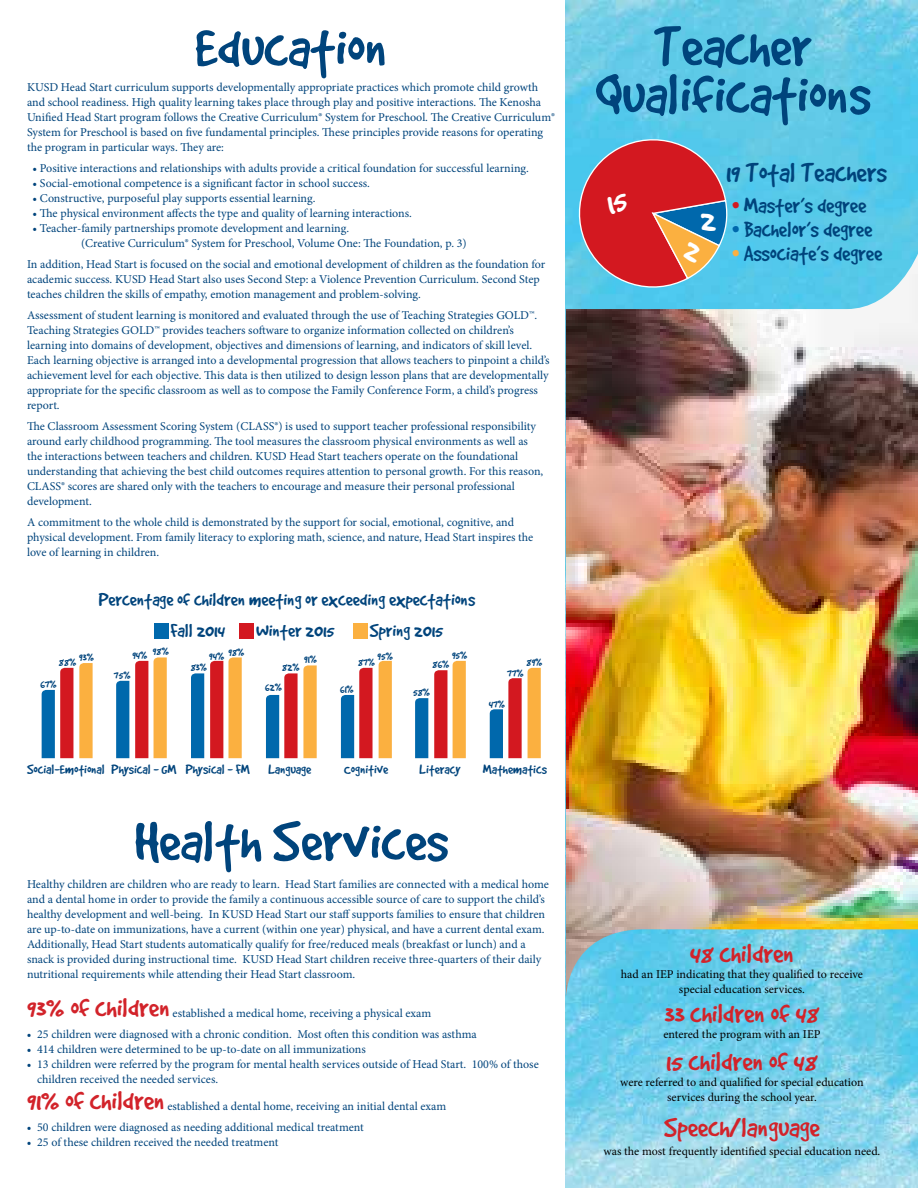
<style>
.page{position:relative;width:918px;height:1188px;background:#fff}
.page>*{position:absolute;margin:0;border:0;box-sizing:border-box;transform-origin:0 0}
.t1{font:63px/48px "Good Dog";color:#00447c;text-align:center}
.t2{font:37.05px "Good Dog";color:#fff}
.t3{font:30px "Good Dog";color:#d2232a}
.t4{font:30px "Good Dog";color:#00447c}
.t5{font:29.7px "Good Dog";color:#d2232a}
.t6{font:24px "Good Dog";color:#00447c}
.t7{font:20.55px "Good Dog";color:#00447c}
.t8{font:14.85px "Good Dog";color:#00447c}
.t9{font:13.2px "Good Dog";color:#00447c;scale:.9 1}
.t10{font:12px/15px "Minion Pro";color:#00447c}
.t11{font:12px/15px "Minion Pro";color:#000;text-align:center}
.s1{color:#d31820}
.s2{color:#0068ac}
.s3{color:#fbb040}
</style>
<div class="page">
<img style="left:566px;top:1px;width:352px;height:1186px">
<img style="left:566px;top:254px;width:352px;height:744px">
<div style="left:154px;top:624px;width:14px;height:15px;background:#0068ac"></div>
<div style="left:240px;top:624px;width:14px;height:15px;background:#d31820"></div>
<div style="left:353px;top:624px;width:14px;height:15px;background:#fbb040"></div>
<svg style="left:42px;top:668px;width:31px;height:90px"></svg>
<svg style="left:79px;top:663px;width:14px;height:95px"></svg>
<svg style="left:154px;top:657px;width:13px;height:101px"></svg>
<svg style="left:379px;top:661px;width:13px;height:97px"></svg>
<svg style="left:453px;top:661px;width:13px;height:97px"></svg>
<svg style="left:528px;top:668px;width:13px;height:90px"></svg>
<svg style="left:135px;top:661px;width:13px;height:97px"></svg>
<svg style="left:210px;top:657px;width:32px;height:101px;background:#eb8257"></svg>
<svg style="left:434px;top:670px;width:13px;height:88px"></svg>
<svg style="left:116px;top:681px;width:13px;height:77px"></svg>
<svg style="left:191px;top:673px;width:13px;height:85px"></svg>
<svg style="left:266px;top:665px;width:51px;height:93px"></svg>
<svg style="left:341px;top:668px;width:32px;height:90px"></svg>
<svg style="left:415px;top:698px;width:13px;height:60px"></svg>
<svg style="left:490px;top:678px;width:32px;height:80px"></svg>
<svg style="left:567px;top:128px;width:161px;height:169px;background:#9b6d7b"></svg>
<h1 class="t1" style="left:195px;top:22px;width:194px">Education</h1>
<p class="t10" style="left:27px;top:80px;width:530px">KUSD Head Start curriculum supports developmentally appropriate practices which promote child growth and school readiness. High quality learning takes place through play and positive interactions. The Kenosha Unified Head Start program follows the Creative Curriculum® System for Preschool. The Creative Curriculum® System for Preschool is based on five fundamental principles. These principles provide reasons for operating the program in particular ways. They are:</p>
<p class="t10" style="left:32px;top:161px;width:498px">• Positive interactions and relationships with adults provide a critical foundation for successful learning.</p>
<p class="t10" style="left:32px;top:176px;width:339px">• Social-emotional competence is a significant factor in school success.</p>
<p class="t10" style="left:32px;top:191px;width:284px">• Constructive, purposeful play supports essential learning.</p>
<p class="t10" style="left:32px;top:206px;width:381px">• The physical environment affects the type and quality of learning interactions.</p>
<p class="t10" style="left:81px;top:221px;width:387px;text-indent:-49px">• Teacher-family partnerships promote development and learning.<br>(Creative Curriculum® System for Preschool, Volume One: The Foundation, p. 3)</p>
<p class="t10" style="left:27px;top:257px;width:520px">In addition, Head Start is focused on the social and emotional development of children as the foundation for academic success. KUSD Head Start also uses Second Step: a Violence Prevention Curriculum. Second Step teaches children the skills of empathy, emotion management and problem-solving.</p>
<p class="t10" style="left:27px;top:308px;width:524px">Assessment of student learning is monitored and evaluated through the use of Teaching Strategies GOLD™.<br>Teaching Strategies GOLD™ provides teachers software to organize information collected on children’s learning into domains of development, objectives and dimensions of learning, and indicators of skill level.<br>Each learning objective is arranged into a developmental progression that allows teachers to pinpoint a child’s achievement level for each objective. This data is then utilized to design lesson plans that are developmentally appropriate for the specific classroom as well as to compose the Family Conference Form, a child’s progress report.</p>
<p class="t10" style="left:27px;top:419px;width:518px">The Classroom Assessment Scoring System (CLASS®) is used to support teacher professional responsibility around early childhood programming. The tool measures the classroom physical environments as well as the interactions between teachers and children. KUSD Head Start teachers operate on the foundational understanding that achieving the best child outcomes requires attention to personal growth. For this reason, CLASS® scores are shared only with the teachers to encourage and measure their personal professional development.</p>
<p class="t10" style="left:27px;top:515px;width:508px">A commitment to the whole child is demonstrated by the support for social, emotional, cognitive, and physical development. From family literacy to exploring math, science, and nature, Head Start inspires the love of learning in children.</p>
<h3 class="t7" style="left:99px;top:589px;width:378px">Percentage of children meeting or exceeding expectations</h3>
<h3 class="t7" style="left:170px;top:620px;width:56px">Fall 2014</h3>
<h3 class="t7" style="left:256px;top:620px;width:80px">Winter 2015</h3>
<h3 class="t7" style="left:370px;top:620px;width:75px">Spring 2015</h3>
<p class="t9" style="left:79px;top:649px;width:18px">93%</p>
<p class="t9" style="left:59px;top:655px;width:21px">88%</p>
<p class="t9" style="left:40px;top:677px;width:20px">67%</p>
<p class="t9" style="left:153px;top:643px;width:19px">98%</p>
<p class="t9" style="left:228px;top:645px;width:19px">98%</p>
<p class="t9" style="left:132px;top:648px;width:19px">94%</p>
<p class="t9" style="left:209px;top:649px;width:19px">94%</p>
<p class="t9" style="left:114px;top:668px;width:20px">75%</p>
<p class="t9" style="left:191px;top:660px;width:20px">83%</p>
<p class="t9" style="left:304px;top:652px;width:16px">91%</p>
<p class="t9" style="left:378px;top:649px;width:19px">95%</p>
<p class="t9" style="left:452px;top:648px;width:19px">95%</p>
<p class="t9" style="left:358px;top:655px;width:21px">87%</p>
<p class="t9" style="left:433px;top:657px;width:20px">86%</p>
<p class="t9" style="left:282px;top:660px;width:21px">82%</p>
<p class="t9" style="left:265px;top:680px;width:20px">62%</p>
<p class="t9" style="left:340px;top:682px;width:17px">61%</p>
<p class="t9" style="left:413px;top:685px;width:21px">58%</p>
<p class="t9" style="left:527px;top:655px;width:19px">89%</p>
<p class="t9" style="left:507px;top:666px;width:20px">77%</p>
<p class="t9" style="left:489px;top:697px;width:20px">47%</p>
<p class="t8" style="left:27px;top:761px;width:286px">Social-Emotional Physical - GM Physical - FM Language</p>
<p class="t8" style="left:344px;top:761px;width:46px">Cognitive</p>
<p class="t8" style="left:420px;top:761px;width:43px">Literacy</p>
<p class="t8" style="left:483px;top:761px;width:66px">Mathematics</p>
<h1 class="t1" style="left:134px;top:816px;width:315px">Health Services</h1>
<p class="t10" style="left:27px;top:877px;width:523px">Healthy children are children who are ready to learn. Head Start families are connected with a medical home and a dental home in order to provide the family a continuous accessible source of care to support the child’s healthy development and well-being. In KUSD Head Start our staff supports families to ensure that children are up-to-date on immunizations, have a current (within one year) physical, and have a current dental exam.<br>Additionally, Head Start students automatically qualify for free/reduced meals (breakfast or lunch) and a snack is provided during instructional time. KUSD Head Start children receive three-quarters of their daily nutritional requirements while attending their Head Start classroom.</p>
<h3 class="t5" style="left:27px;top:992px;width:144px">93% of children</h3>
<p class="t10" style="left:173px;top:1006px;width:260px">established a medical home, receiving a physical exam</p>
<p class="t10" style="left:27px;top:1027px;width:451px">• 25 children were diagnosed with a chronic condition. Most often this condition was asthma</p>
<p class="t10" style="left:27px;top:1042px;width:340px">• 414 children were determined to be up-to-date on all immunizations</p>
<p class="t10" style="left:37px;top:1057px;width:503px;text-indent:-10px">• 13 children were referred by the program for mental health services outside of Head Start. 100% of those children received the needed services.</p>
<h3 class="t5" style="left:27px;top:1085px;width:139px">91% of children</h3>
<p class="t10" style="left:167px;top:1099px;width:280px">established a dental home, receiving an initial dental exam</p>
<p class="t10" style="left:27px;top:1120px;width:338px">• 50 children were diagnosed as needing additional medical treatment</p>
<p class="t10" style="left:27px;top:1135px;width:253px">• 25 of these children received the needed treatment</p>
<h1 class="t1" style="left:595px;top:21px;width:277px">Teacher<br>Qualifications</h1>
<h2 class="t2" style="left:700px;top:200px;width:17px">2</h2>
<h3 class="t4" style="left:726px;top:157px;width:162px">19 Total Teachers</h3>
<h3 class="t6" style="left:732px;top:193px;width:135px"><span class="s1">•</span> Master’s degree</h3>
<h3 class="t6" style="left:732px;top:217px;width:141px"><span class="s2">•</span> Bachelor’s degree</h3>
<h3 class="t6" style="left:732px;top:241px;width:151px"><span class="s3">•</span> Associate’s degree</h3>
<h3 class="t3" style="left:690px;top:938px;width:106px">48 children</h3>
<p class="t11" style="left:621px;top:967px;width:244px">had an IEP indicating that they qualified to receive special education services.</p>
<h3 class="t3" style="left:665px;top:998px;width:156px">33 children of 48</h3>
<p class="t11" style="left:663px;top:1027px;width:159px">entered the program with an IEP</p>
<h3 class="t3" style="left:666px;top:1046px;width:153px">15 children of 48</h3>
<p class="t11" style="left:620px;top:1075px;width:245px">were referred to and qualified for special education services during the school year.</p>
<h3 class="t3" style="left:664px;top:1112px;width:157px">Speech/language</h3>
<p class="t11" style="left:604px;top:1144px;width:278px">was the most frequently identified special education need.</p>
</div>
